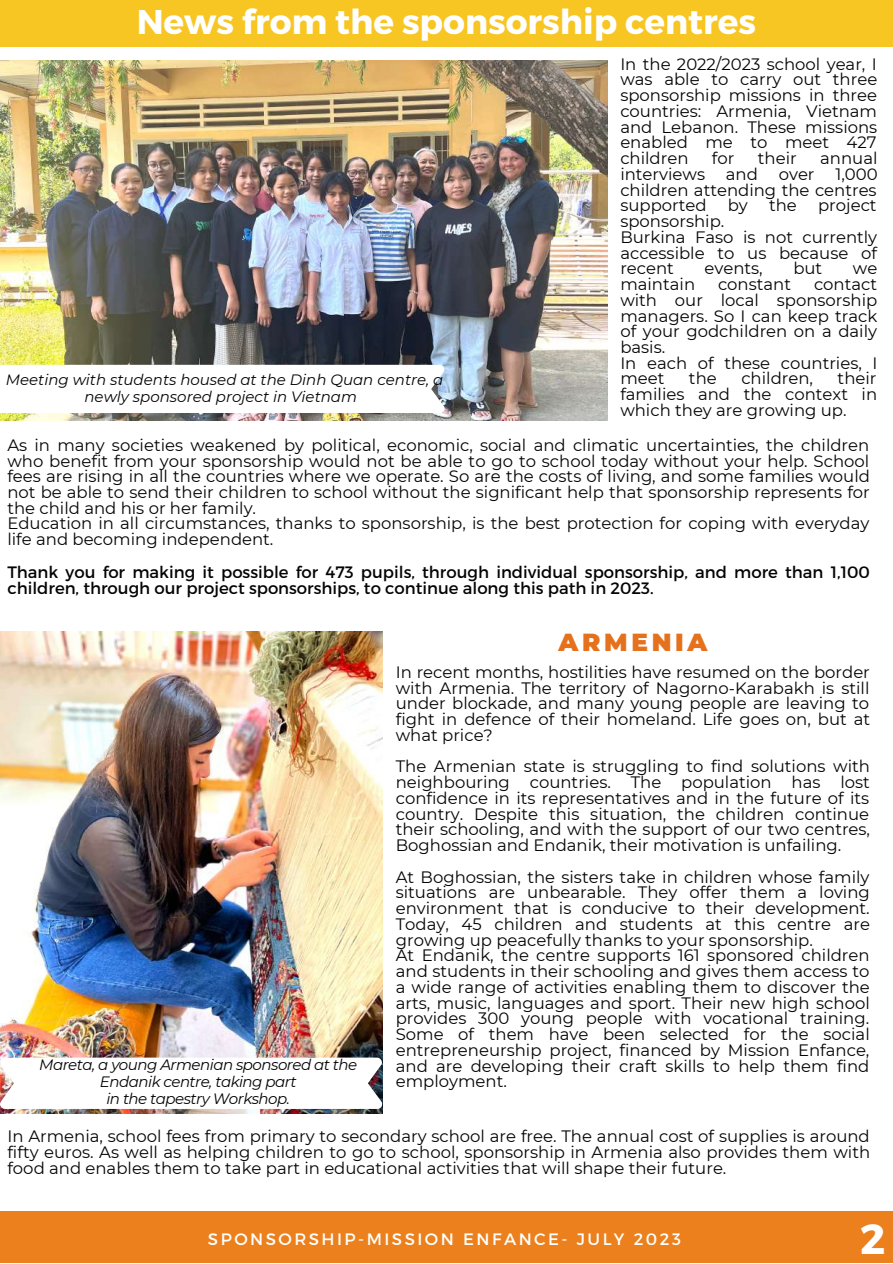
<style>
.page{position:relative;width:893px;height:1264px;background:#fff}
.page>*{position:absolute;margin:0;border:0;box-sizing:border-box;transform-origin:0 0}
.t1{font:700 42.15px "Montserrat";color:#fff}
.t2{font:700 34.35px "Montserrat";color:#fff}
.t3{font:900 24.6px "Montserrat";letter-spacing:.15em;color:#e5711c}
.t4{font:16.5px/15.8px "Montserrat";color:#040404;text-align:justify}
.t5{font:16.5px "Montserrat";letter-spacing:.15em;color:#fff}
.t6{font:italic 15px/16.8px "Montserrat";letter-spacing:-.035em;color:#040404;text-align:center}
.t7{font:italic 15px/16.8px "Montserrat";color:#040404;text-align:center}
</style>
<div class="page">
<div style="left:0;top:1211px;width:892px;height:51px;background:#eb801d"></div>
<div style="left:0;top:0;width:892px;height:47px;background:#f8c622"></div>
<img style="left:0;top:61px;width:607px;height:360px">
<svg style="left:0;top:365px;width:444px;height:48px"></svg>
<img style="left:0;top:631px;width:382px;height:482px">
<svg style="left:0;top:1057px;width:382px;height:51px"></svg>
<h2 class="t2" style="left:137px;top:-1px;width:620px">News from the sponsorship centres</h2>
<p class="t7" style="left:6px;top:371px;width:439px">Meeting with students housed at the Dinh Quan centre, a newly sponsored project in Vietnam</p>
<p class="t4" style="left:620px;top:56px;width:258px">In the 2022/2023 school year, I was able to carry out three sponsorship missions in three countries: Armenia, Vietnam and Lebanon. These missions enabled me to meet 427 children</p>
<p class="t4" style="left:712px;top:150px;width:24px">for</p>
<p class="t4" style="left:757px;top:150px;width:40px">their</p>
<p class="t4" style="left:820px;top:150px;width:59px">annual</p>
<p class="t4" style="left:620px;top:166px;width:86px">interviews</p>
<p class="t4" style="left:725px;top:166px;width:34px">and</p>
<p class="t4" style="left:778px;top:166px;width:37px">over</p>
<p class="t4" style="left:620px;top:166px;width:259px;text-indent:215px">1,000 children attending the centres supported</p>
<p class="t4" style="left:727px;top:197px;width:22px">by</p>
<p class="t4" style="left:769px;top:197px;width:29px">the</p>
<p class="t4" style="left:818px;top:197px;width:60px">project</p>
<p class="t4" style="left:620px;top:213px;width:258px;text-align:left">sponsorship.<br>Burkina Faso is not currently accessible to us because of recent</p>
<p class="t4" style="left:704px;top:260px;width:60px">events,</p>
<p class="t4" style="left:793px;top:260px;width:30px">but</p>
<p class="t4" style="left:852px;top:260px;width:26px">we</p>
<p class="t4" style="left:620px;top:276px;width:76px">maintain</p>
<p class="t4" style="left:718px;top:276px;width:75px">constant</p>
<p class="t4" style="left:620px;top:276px;width:259px;text-align:left;text-indent:194px">contact with our local sponsorship managers. So I can keep track of your godchildren on a daily basis.<br>In each of these countries, I meet</p>
<p class="t4" style="left:620px;top:371px;width:258px;text-indent:217px">their families and the context in which they are growing up.</p>
<p class="t4" style="left:689px;top:371px;width:29px">the</p>
<p class="t4" style="left:741px;top:371px;width:73px">children,</p>
<p class="t4" style="left:7px;top:437px;width:864px;text-align:left">As in many societies weakened by political, economic, social and climatic uncertainties, the children who benefit from your sponsorship would not be able to go to school today without your help. School fees are rising in all the countries where we operate. So are the costs of living, and some families would not be able to send their children to school without the significant help that sponsorship represents for the child and his or her family.<br>Education in all circumstances, thanks to sponsorship, is the best protection for coping with everyday life and becoming independent.</p>
<p class="t4" style="left:7px;top:563px;width:863px">Thank you for making it possible for 473 pupils, through individual sponsorship, and more than 1,100 children, through our project sponsorships, to continue along this path in 2023.</p>
<p class="t6" style="left:39px;top:1056px;width:319px">Mareta, a young Armenian sponsored at the<br>Endanik centre, taking part<br>in the tapestry Workshop.</p>
<h3 class="t3" style="left:558px;top:627px;width:150px">ARMENIA</h3>
<p class="t4" style="left:396px;top:664px;width:476px">In recent months, hostilities have resumed on the border with Armenia. The territory of Nagorno-Karabakh is still under blockade, and many young people are leaving to fight in defence of their homeland. Life goes on, but at what price?</p>
<p class="t4" style="left:396px;top:758px;width:476px">The Armenian state is struggling to find solutions with neighbouring countries. The population has lost confidence in its representatives and in the future of its country. Despite this situation, the children continue their schooling, and with the support of our two centres, Boghossian and Endanik, their motivation is unfailing.</p>
<p class="t4" style="left:396px;top:868px;width:475px;text-align:left">At Boghossian, the sisters take in children whose family situations are unbearable. They offer them a loving environment that is conducive to their development.<br>Today, 45 children and students at this centre are growing up peacefully thanks to your sponsorship.<br>At Endanik, the centre supports 161 sponsored children and students in their schooling and gives them access to a wide range of activities enabling them to discover the arts, music, languages and sport. Their new high school provides 300 young people with vocational training.<br>Some of them have been selected for the social entrepreneurship project, financed by Mission Enfance, and are developing their craft skills to help them find employment.</p>
<p class="t4" style="left:7px;top:1128px;width:864px">In Armenia, school fees from primary to secondary school are free. The annual cost of supplies is around fifty euros. As well as helping children to go to school, sponsorship in Armenia also provides them with food and enables them to take part in educational activities that will shape their future.</p>
<p class="t5" style="left:208px;top:1228px;width:474px">SPONSORSHIP-MISSION ENFANCE- JULY 2023</p>
<h1 class="t1" style="left:860px;top:1211px;width:27px">2</h1>
</div>
